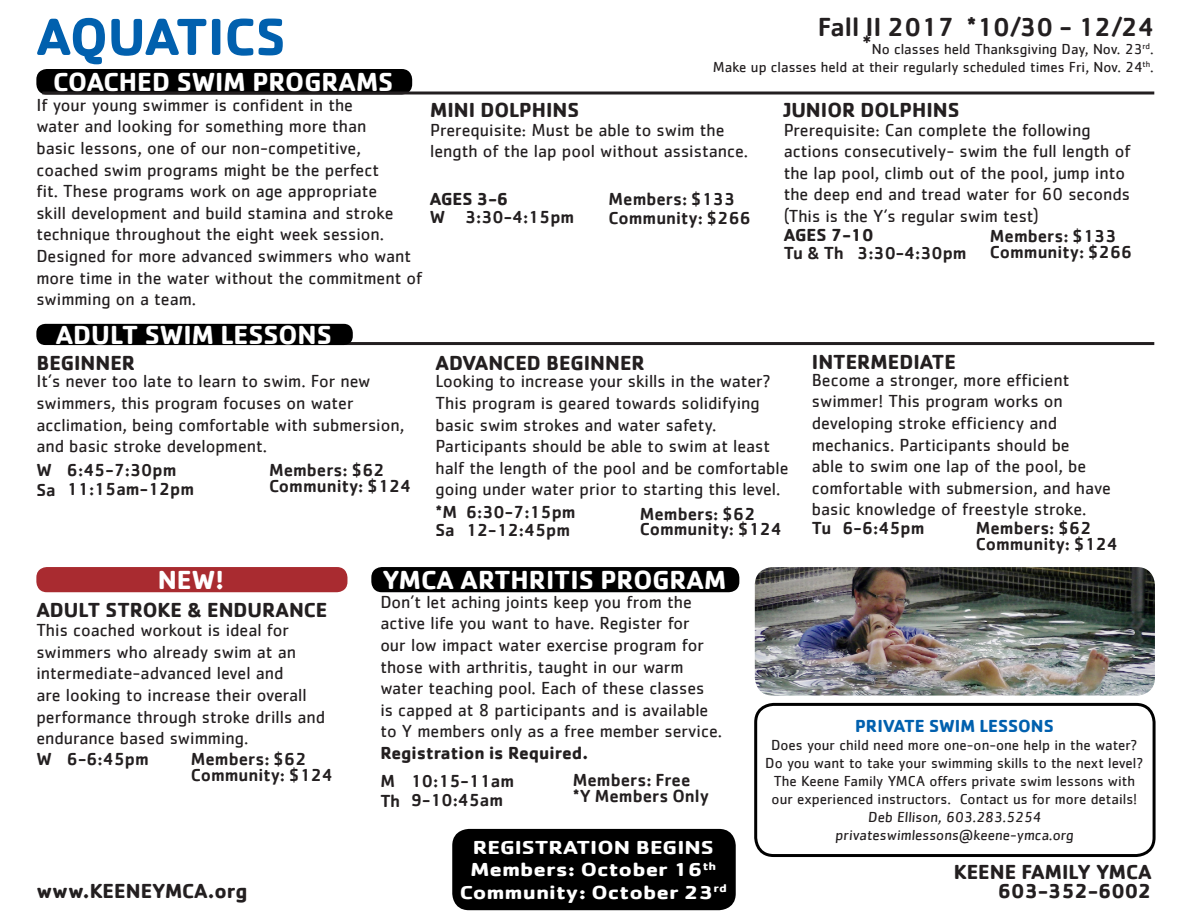
<style>
.page{position:relative;width:1188px;height:918px;background:#fff}
.page>*{position:absolute;margin:0;border:0;box-sizing:border-box;transform-origin:0 0}
.t1{font:700 54px "Cachet";color:#0160ae}
.t2{font:700 27px "Cachet";color:#fff}
.t3{font:500 27px "Cachet";color:#231f20}
.t4{font:700 21px "Cachet";color:#231f20}
.t5{font:700 19.5px "Cachet";color:#fff;scale:1.19 1}
.t6{font:18px/21.6px "Cachet";color:#231f20}
.t7{font:500 18px "Cachet";color:#231f20}
.t8{font:700 18px "Cachet";color:#0160ae}
.t9{font:700 18px "Cachet";color:#231f20}
.t10{font:15px/18px "Cachet";color:#231f20;text-align:center}
.s1{font-size:27px}
.s2{font-weight:700}
</style>
<div class="page">
<hr style="left:54px;top:342px;width:1100px;height:3px;background:#231f20">
<div style="left:36px;top:324px;width:317px;height:21px;background:#000;border-radius:9px"></div>
<div style="left:36px;top:69px;width:376px;height:25px;background:#000;border-radius:10px"></div>
<img style="left:755px;top:567px;width:400px;height:129px">
<div style="left:754px;top:703px;width:402px;height:154px;border:3px solid #000;border-radius:18px"></div>
<hr style="left:42px;top:92px;width:1112px;height:2px;background:#231f20">
<div style="left:371px;top:567px;width:368px;height:25px;background:#000;border-radius:10px"></div>
<div style="left:452px;top:829px;width:284px;height:81px;background:#000;border-radius:17px"></div>
<div style="left:36px;top:567px;width:311px;height:25px;background:#a92b30;border-radius:10px"></div>
<p class="t3" style="left:818px;top:11px;width:338px">Fall II 2017 *10/30 - 12/24</p>
<p class="t10" style="left:862px;top:39px;width:293px"><span class="s1">*</span>No classes held Thanksgiving Day, Nov. 23<sup>rd</sup>.</p>
<p class="t10" style="left:713px;top:57px;width:442px">Make up classes held at their regularly scheduled times Fri, Nov. 24<sup>th</sup>.</p>
<p class="t1" style="left:36px;top:2px;width:251px">AQUATICS</p>
<p class="t2" style="left:53px;top:65px;width:342px">COACHED SWIM PROGRAMS</p>
<p class="t6" style="left:36px;top:94px;width:388px">If your young swimmer is confident in the<br>water and looking for something more than<br>basic lessons, one of our non-competitive, coached swim programs might be the perfect<br>fit. These programs work on age appropriate<br>skill development and build stamina and stroke technique throughout the eight week session.<br>Designed for more advanced swimmers who want more time in the water without the commitment of swimming on a team.</p>
<p class="t4" style="left:430px;top:96px;width:151px">MINI DOLPHINS</p>
<p class="t6" style="left:430px;top:118px;width:319px">Prerequisite: Must be able to swim the length of the lap pool without assistance.</p>
<p class="t9" style="left:430px;top:187px;width:80px">AGES 3-6</p>
<p class="t7" style="left:430px;top:206px;width:17px">W</p>
<p class="t7" style="left:465px;top:206px;width:111px">3:30-4:15pm</p>
<p class="t4" style="left:784px;top:96px;width:177px">JUNIOR DOLPHINS</p>
<p class="t6" style="left:784px;top:118px;width:348px">Prerequisite: Can complete the following actions consecutively- swim the full length of the lap pool, climb out of the pool, jump into the deep end and tread water for 60 seconds (This is the Y’s regular swim test)</p>
<p class="t9" style="left:784px;top:224px;width:91px">AGES 7-10</p>
<p class="t7" style="left:784px;top:242px;width:61px">Tu &amp; Th</p>
<p class="t7" style="left:857px;top:242px;width:111px">3:30-4:30pm</p>
<p class="t7" style="left:609px;top:188px;width:128px">Members: $133</p>
<p class="t7" style="left:609px;top:207px;width:144px">Community: $266</p>
<p class="t7" style="left:990px;top:225px;width:128px">Members: $133</p>
<p class="t7" style="left:990px;top:241px;width:144px">Community: $266</p>
<p class="t2" style="left:56px;top:317px;width:278px">ADULT SWIM LESSONS</p>
<p class="t4" style="left:36px;top:349px;width:100px">BEGINNER</p>
<p class="t6" style="left:36px;top:370px;width:369px">It’s never too late to learn to swim. For new swimmers, this program focuses on water acclimation, being comfortable with submersion, and basic stroke development.</p>
<p class="t7" style="left:36px;top:478px;width:21px">Sa</p>
<p class="t7" style="left:67px;top:459px;width:111px">6:45-7:30pm</p>
<p class="t7" style="left:269px;top:459px;width:117px">Members: $62</p>
<p class="t7" style="left:269px;top:475px;width:144px">Community: $124</p>
<p class="t7" style="left:36px;top:459px;width:17px">W</p>
<p class="t7" style="left:67px;top:478px;width:129px">11:15am-12pm</p>
<p class="t4" style="left:436px;top:349px;width:211px">ADVANCED BEGINNER</p>
<p class="t6" style="left:436px;top:370px;width:355px">Looking to increase your skills in the water?<br>This program is geared towards solidifying basic swim strokes and water safety.<br>Participants should be able to swim at least half the length of the pool and be comfortable going under water prior to starting this level.</p>
<p class="t7" style="left:436px;top:500px;width:23px">*M</p>
<p class="t7" style="left:436px;top:519px;width:21px">Sa</p>
<p class="t7" style="left:466px;top:519px;width:105px">12-12:45pm</p>
<p class="t7" style="left:466px;top:501px;width:111px">6:30-7:15pm</p>
<p class="t7" style="left:640px;top:502px;width:117px">Members: $62</p>
<p class="t7" style="left:640px;top:518px;width:144px">Community: $124</p>
<p class="t4" style="left:812px;top:348px;width:146px">INTERMEDIATE</p>
<p class="t6" style="left:812px;top:369px;width:300px">Become a stronger, more efficient swimmer! This program works on developing stroke efficiency and mechanics. Participants should be<br>able to swim one lap of the pool, be comfortable with submersion, and have basic knowledge of freestyle stroke.</p>
<p class="t7" style="left:812px;top:517px;width:21px">Tu</p>
<p class="t7" style="left:842px;top:517px;width:83px">6-6:45pm</p>
<p class="t7" style="left:976px;top:517px;width:117px">Members: $62</p>
<p class="t7" style="left:976px;top:533px;width:144px">Community: $124</p>
<p class="t2" style="left:383px;top:562px;width:345px">YMCA ARTHRITIS PROGRAM</p>
<p class="t6" style="left:380px;top:591px;width:343px">Don’t let aching joints keep you from the active life you want to have. Register for<br>our low impact water exercise program for those with arthritis, taught in our warm water teaching pool. Each of these classes<br>is capped at 8 participants and is available to Y members only as a free member service.<br><span class="s2">Registration is Required.</span></p>
<p class="t7" style="left:380px;top:789px;width:21px">Th</p>
<p class="t2" style="left:158px;top:562px;width:68px">NEW!</p>
<p class="t4" style="left:36px;top:597px;width:293px">ADULT STROKE &amp; ENDURANCE</p>
<p class="t6" style="left:36px;top:619px;width:290px">This coached workout is ideal for swimmers who already swim at an intermediate-advanced level and<br>are looking to increase their overall performance through stroke drills and endurance based swimming.</p>
<p class="t7" style="left:191px;top:748px;width:117px">Members: $62</p>
<p class="t7" style="left:191px;top:764px;width:144px">Community: $124</p>
<p class="t8" style="left:855px;top:715px;width:200px">PRIVATE SWIM LESSONS</p>
<p class="t10" style="left:765px;top:736px;width:380px">Does your child need more one-on-one help in the water?<br>Do you want to take your swimming skills to the next level?<br>The Keene Family YMCA offers private swim lessons with our experienced instructors. Contact us for more details!</p>
<p class="t10" style="left:868px;top:808px;width:176px">Deb Ellison, 603.283.5254</p>
<p class="t10" style="left:835px;top:826px;width:241px">privateswimlessons@keene-ymca.org</p>
<p class="t7" style="left:36px;top:748px;width:17px">W</p>
<p class="t7" style="left:67px;top:748px;width:83px">6-6:45pm</p>
<p class="t7" style="left:411px;top:770px;width:105px">10:15-11am</p>
<p class="t7" style="left:573px;top:769px;width:119px">Members: Free</p>
<p class="t7" style="left:573px;top:785px;width:138px">*Y Members Only</p>
<p class="t5" style="left:473px;top:835px;width:204px">REGISTRATION BEGINS</p>
<p class="t5" style="left:470px;top:857px;width:208px">Members: October 16<sup>th</sup></p>
<p class="t5" style="left:460px;top:879px;width:226px">Community: October 23<sup>rd</sup></p>
<p class="t7" style="left:380px;top:770px;width:16px">M</p>
<p class="t7" style="left:411px;top:789px;width:94px">9-10:45am</p>
<p class="t4" style="left:954px;top:858px;width:199px">KEENE FAMILY YMCA</p>
<p class="t4" style="left:36px;top:878px;width:213px">www.KEENEYMCA.org</p>
<p class="t4" style="left:998px;top:878px;width:155px">603-352-6002</p>
</div>
